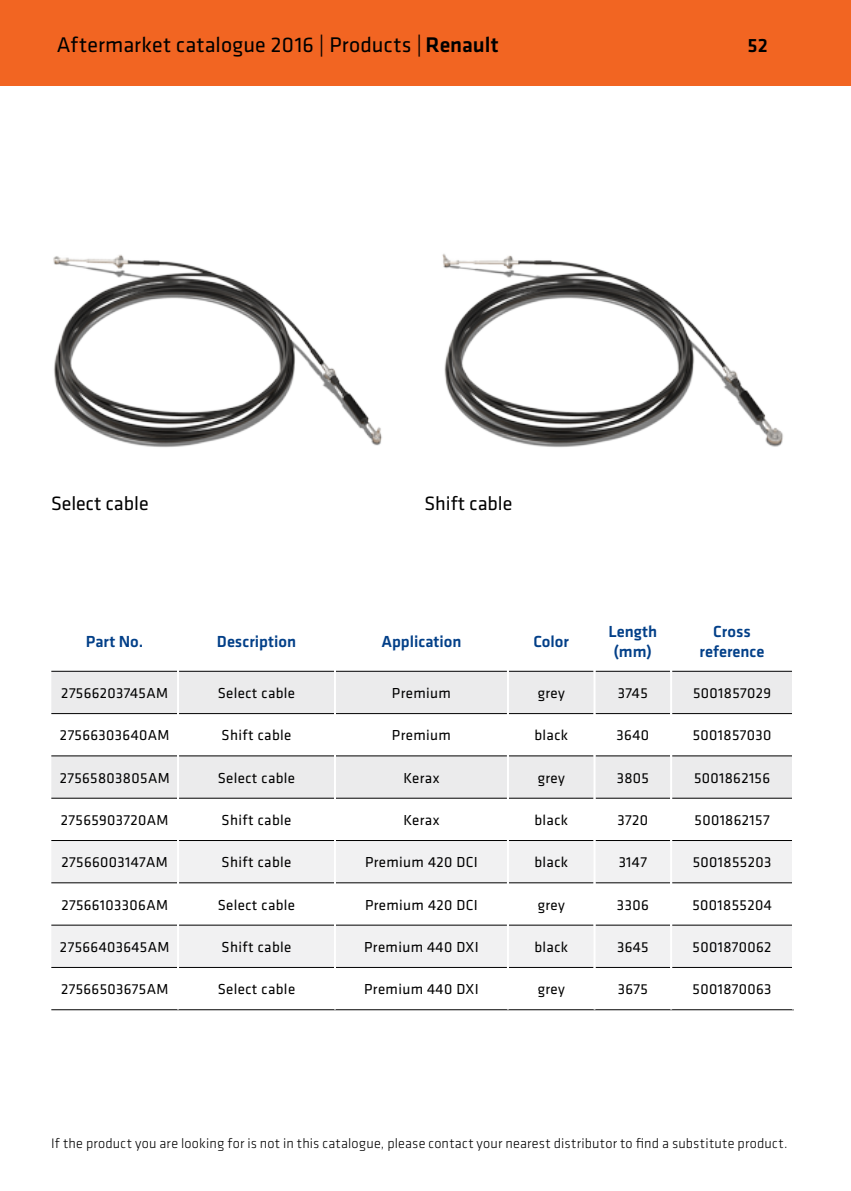
<style>
.page{position:relative;width:851px;height:1191px;background:#fff}
.page>*{position:absolute;margin:0;border:0;box-sizing:border-box;transform-origin:0 0}
.t1{font:22px "Klavika";letter-spacing:.01em;color:#000}
.t2{font:20px "Klavika";color:#000}
.t3{font:500 20px "Klavika";color:#000}
.t4{font:500 16.6px/20px "Klavika";color:#023f88}
.t5{font:15px "Klavika";letter-spacing:.025em;color:#000}
.t6{font:300 14.2px "Klavika";letter-spacing:.015em;color:#000}
.s1{font-weight:500}
</style>
<div class="page">
<div style="left:0;top:0;width:850px;height:85px;background:#f26522"></div>
<div style="left:51px;top:672px;width:740px;height:41px;background:#ebebec"></div>
<svg style="left:51px;top:714px;width:740px;height:84px;fill:#ebebec"></svg>
<svg style="left:51px;top:841px;width:741px;height:126px;fill:#f1f1f2"></svg>
<hr style="left:51px;top:671px;width:126px;height:1px;background:#000">
<hr style="left:179px;top:671px;width:155px;height:1px;background:#000">
<hr style="left:336px;top:671px;width:171px;height:1px;background:#000">
<hr style="left:509px;top:671px;width:84px;height:1px;background:#000">
<hr style="left:595px;top:671px;width:75px;height:1px;background:#000">
<hr style="left:672px;top:671px;width:119px;height:1px;background:#000">
<hr style="left:51px;top:713px;width:126px;height:1px;background:#000">
<hr style="left:179px;top:713px;width:155px;height:1px;background:#000">
<hr style="left:336px;top:713px;width:171px;height:1px;background:#000">
<hr style="left:509px;top:713px;width:84px;height:1px;background:#000">
<hr style="left:595px;top:713px;width:75px;height:1px;background:#000">
<hr style="left:672px;top:713px;width:119px;height:1px;background:#000">
<hr style="left:51px;top:755px;width:126px;height:1px;background:#000">
<hr style="left:179px;top:755px;width:155px;height:1px;background:#000">
<hr style="left:336px;top:755px;width:171px;height:1px;background:#000">
<hr style="left:509px;top:755px;width:84px;height:1px;background:#000">
<hr style="left:595px;top:755px;width:75px;height:1px;background:#000">
<hr style="left:672px;top:755px;width:119px;height:1px;background:#000">
<hr style="left:51px;top:798px;width:126px;height:1px;background:#000">
<hr style="left:179px;top:798px;width:155px;height:1px;background:#000">
<hr style="left:336px;top:798px;width:171px;height:1px;background:#000">
<hr style="left:509px;top:798px;width:84px;height:1px;background:#000">
<hr style="left:595px;top:798px;width:75px;height:1px;background:#000">
<hr style="left:672px;top:798px;width:119px;height:1px;background:#000">
<hr style="left:51px;top:840px;width:126px;height:1px;background:#000">
<hr style="left:179px;top:840px;width:155px;height:1px;background:#000">
<hr style="left:336px;top:840px;width:171px;height:1px;background:#000">
<hr style="left:509px;top:840px;width:84px;height:1px;background:#000">
<hr style="left:595px;top:840px;width:75px;height:1px;background:#000">
<hr style="left:672px;top:840px;width:119px;height:1px;background:#000">
<hr style="left:51px;top:882px;width:126px;height:1px;background:#000">
<hr style="left:179px;top:882px;width:155px;height:1px;background:#000">
<hr style="left:336px;top:882px;width:171px;height:1px;background:#000">
<hr style="left:509px;top:882px;width:84px;height:1px;background:#000">
<hr style="left:595px;top:882px;width:75px;height:1px;background:#000">
<hr style="left:672px;top:882px;width:119px;height:1px;background:#000">
<hr style="left:51px;top:924px;width:126px;height:1px;background:#000">
<hr style="left:179px;top:924px;width:155px;height:1px;background:#000">
<hr style="left:336px;top:924px;width:171px;height:1px;background:#000">
<hr style="left:509px;top:924px;width:84px;height:1px;background:#000">
<hr style="left:595px;top:924px;width:75px;height:1px;background:#000">
<hr style="left:672px;top:924px;width:119px;height:1px;background:#000">
<hr style="left:51px;top:967px;width:126px;height:1px;background:#000">
<hr style="left:179px;top:967px;width:155px;height:1px;background:#000">
<hr style="left:336px;top:967px;width:171px;height:1px;background:#000">
<hr style="left:509px;top:967px;width:84px;height:1px;background:#000">
<hr style="left:595px;top:967px;width:75px;height:1px;background:#000">
<hr style="left:672px;top:967px;width:119px;height:1px;background:#000">
<hr style="left:51px;top:1009px;width:127px;height:1px;background:#000">
<hr style="left:178px;top:1009px;width:157px;height:1px;background:#000">
<hr style="left:335px;top:1009px;width:173px;height:1px;background:#000">
<hr style="left:508px;top:1009px;width:86px;height:1px;background:#000">
<hr style="left:594px;top:1009px;width:77px;height:1px;background:#000">
<hr style="left:671px;top:1009px;width:122px;height:1px;background:#000">
<hr style="left:177px;top:756px;width:2px;height:42px;background:#fff">
<hr style="left:334px;top:756px;width:2px;height:42px;background:#fff">
<hr style="left:507px;top:756px;width:2px;height:42px;background:#fff">
<hr style="left:593px;top:756px;width:2px;height:42px;background:#fff">
<hr style="left:670px;top:756px;width:2px;height:42px;background:#fff">
<hr style="left:177px;top:840px;width:2px;height:42px;background:#fff">
<hr style="left:334px;top:840px;width:2px;height:42px;background:#fff">
<hr style="left:507px;top:840px;width:2px;height:42px;background:#fff">
<hr style="left:593px;top:840px;width:2px;height:42px;background:#fff">
<hr style="left:670px;top:840px;width:2px;height:42px;background:#fff">
<hr style="left:791px;top:840px;width:2px;height:42px;background:#fff">
<hr style="left:177px;top:883px;width:2px;height:42px;background:#fff">
<hr style="left:334px;top:883px;width:2px;height:42px;background:#fff">
<hr style="left:507px;top:883px;width:2px;height:42px;background:#fff">
<hr style="left:593px;top:883px;width:2px;height:42px;background:#fff">
<hr style="left:670px;top:883px;width:2px;height:42px;background:#fff">
<hr style="left:791px;top:883px;width:2px;height:42px;background:#fff">
<hr style="left:177px;top:925px;width:2px;height:42px;background:#fff">
<hr style="left:334px;top:925px;width:2px;height:42px;background:#fff">
<hr style="left:507px;top:925px;width:2px;height:42px;background:#fff">
<hr style="left:593px;top:925px;width:2px;height:42px;background:#fff">
<hr style="left:670px;top:925px;width:2px;height:42px;background:#fff">
<hr style="left:791px;top:925px;width:2px;height:42px;background:#fff">
<hr style="left:177px;top:671px;width:2px;height:42px;background:#fff">
<hr style="left:334px;top:671px;width:2px;height:42px;background:#fff">
<hr style="left:507px;top:671px;width:2px;height:42px;background:#fff">
<hr style="left:593px;top:671px;width:2px;height:42px;background:#fff">
<hr style="left:670px;top:671px;width:2px;height:42px;background:#fff">
<hr style="left:177px;top:713px;width:2px;height:43px;background:#fff">
<hr style="left:334px;top:713px;width:2px;height:43px;background:#fff">
<hr style="left:507px;top:713px;width:2px;height:43px;background:#fff">
<hr style="left:593px;top:713px;width:2px;height:43px;background:#fff">
<hr style="left:670px;top:713px;width:2px;height:43px;background:#fff">
<img style="left:442px;top:254px;width:341px;height:193px">
<img style="left:53px;top:255px;width:329px;height:192px">
<h1 class="t1" style="left:57px;top:31px;width:443px">Aftermarket catalogue 2016 | Products |<span class="s1">Renault</span></h1>
<h2 class="t3" style="left:747px;top:32px;width:22px">52</h2>
<h2 class="t2" style="left:51px;top:490px;width:99px">Select cable</h2>
<h2 class="t2" style="left:424px;top:490px;width:89px">Shift cable</h2>
<p class="t4" style="left:86px;top:630px;width:59px">Part No.</p>
<p class="t4" style="left:217px;top:630px;width:81px">Description</p>
<p class="t4" style="left:381px;top:630px;width:82px">Application</p>
<p class="t4" style="left:533px;top:630px;width:37px">Color</p>
<p class="t4" style="left:608px;top:620px;width:50px">Length (mm)</p>
<p class="t4" style="left:699px;top:620px;width:66px;text-align:center">Cross reference</p>
<p class="t5" style="left:61px;top:683px;width:108px">27566203745AM</p>
<p class="t5" style="left:218px;top:683px;width:79px">Select cable</p>
<p class="t5" style="left:392px;top:683px;width:60px">Premium</p>
<p class="t5" style="left:537px;top:683px;width:29px">grey</p>
<p class="t5" style="left:617px;top:683px;width:31px">3745</p>
<p class="t5" style="left:693px;top:683px;width:79px">5001857029</p>
<p class="t5" style="left:60px;top:725px;width:111px">27566303640AM</p>
<p class="t5" style="left:221px;top:725px;width:71px">Shift cable</p>
<p class="t5" style="left:392px;top:725px;width:60px">Premium</p>
<p class="t5" style="left:534px;top:725px;width:35px">black</p>
<p class="t5" style="left:616px;top:725px;width:34px">3640</p>
<p class="t5" style="left:692px;top:725px;width:80px">5001857030</p>
<p class="t5" style="left:60px;top:768px;width:111px">27565803805AM</p>
<p class="t5" style="left:218px;top:768px;width:79px">Select cable</p>
<p class="t5" style="left:403px;top:768px;width:37px">Kerax</p>
<p class="t5" style="left:537px;top:768px;width:29px">grey</p>
<p class="t5" style="left:616px;top:768px;width:34px">3805</p>
<p class="t5" style="left:694px;top:768px;width:78px">5001862156</p>
<p class="t5" style="left:61px;top:810px;width:109px">27565903720AM</p>
<p class="t5" style="left:221px;top:810px;width:71px">Shift cable</p>
<p class="t5" style="left:403px;top:810px;width:37px">Kerax</p>
<p class="t5" style="left:534px;top:810px;width:35px">black</p>
<p class="t5" style="left:617px;top:810px;width:32px">3720</p>
<p class="t5" style="left:694px;top:810px;width:77px">5001862157</p>
<p class="t5" style="left:61px;top:852px;width:108px">27566003147AM</p>
<p class="t5" style="left:221px;top:852px;width:71px">Shift cable</p>
<p class="t5" style="left:365px;top:852px;width:114px">Premium 420 DCI</p>
<p class="t5" style="left:534px;top:852px;width:35px">black</p>
<p class="t5" style="left:618px;top:852px;width:30px">3147</p>
<p class="t5" style="left:692px;top:852px;width:80px">5001855203</p>
<p class="t5" style="left:61px;top:895px;width:108px">27566103306AM</p>
<p class="t5" style="left:218px;top:895px;width:79px">Select cable</p>
<p class="t5" style="left:365px;top:895px;width:114px">Premium 420 DCI</p>
<p class="t5" style="left:537px;top:895px;width:29px">grey</p>
<p class="t5" style="left:617px;top:895px;width:33px">3306</p>
<p class="t5" style="left:692px;top:895px;width:81px">5001855204</p>
<p class="t5" style="left:60px;top:937px;width:111px">27566403645AM</p>
<p class="t5" style="left:221px;top:937px;width:71px">Shift cable</p>
<p class="t5" style="left:364px;top:937px;width:116px">Premium 440 DXI</p>
<p class="t5" style="left:534px;top:937px;width:35px">black</p>
<p class="t5" style="left:617px;top:937px;width:33px">3645</p>
<p class="t5" style="left:692px;top:937px;width:80px">5001870062</p>
<p class="t5" style="left:61px;top:979px;width:109px">27566503675AM</p>
<p class="t5" style="left:218px;top:979px;width:79px">Select cable</p>
<p class="t5" style="left:364px;top:979px;width:116px">Premium 440 DXI</p>
<p class="t5" style="left:537px;top:979px;width:29px">grey</p>
<p class="t5" style="left:617px;top:979px;width:32px">3675</p>
<p class="t5" style="left:692px;top:979px;width:80px">5001870063</p>
<p class="t6" style="left:51px;top:1134px;width:737px">If the product you are looking for is not in this catalogue, please contact your nearest distributor to find a substitute product.</p>
</div>
